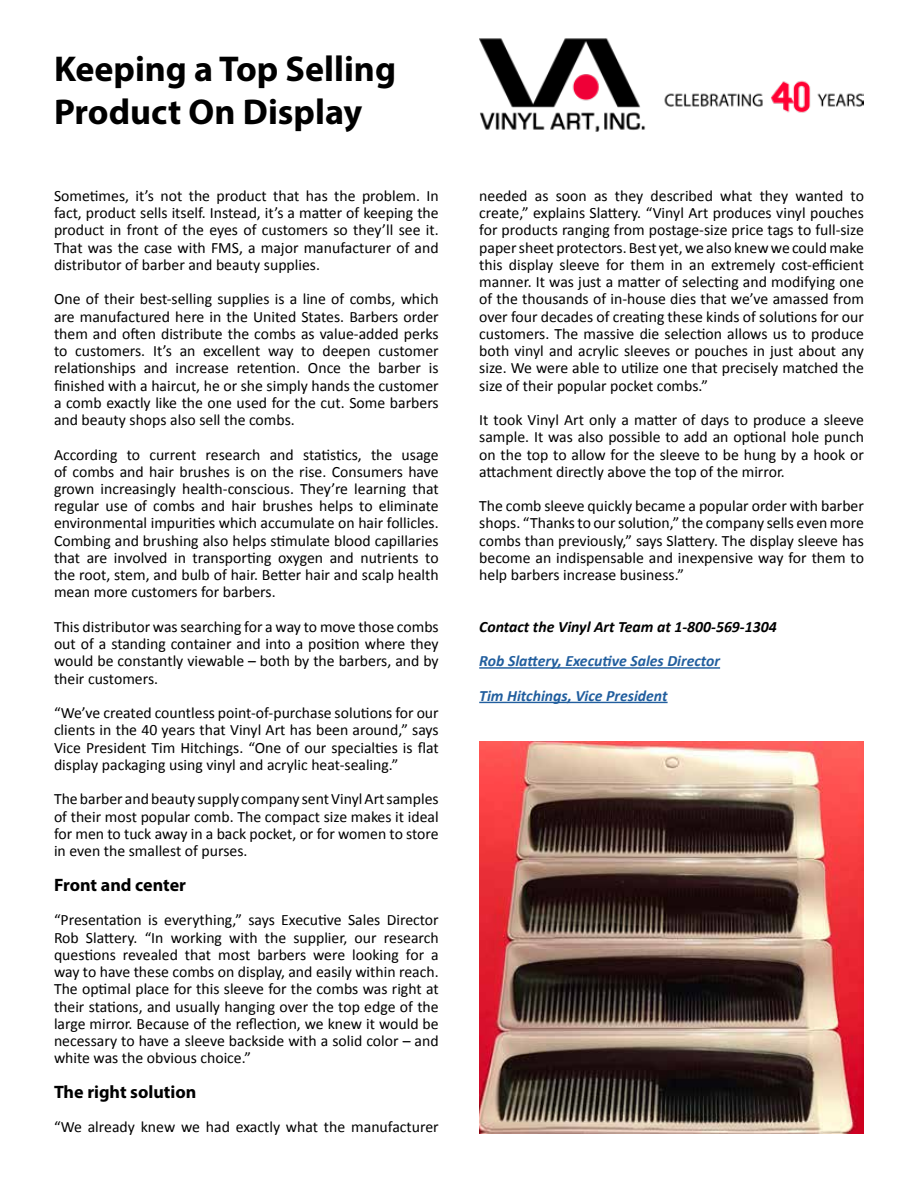
<style>
.page{position:relative;width:918px;height:1188px;background:#fff}
.page>*{position:absolute;margin:0;border:0;box-sizing:border-box;transform-origin:0 0}
.t1{font:700 36px/43.2px "Myriad Pro";color:#000}
.t2{font:700 18px "Myriad Pro";color:#000}
.t3{font:15.75px/17.2px "Calibri";color:#000;text-align:justify}
.t4{font:italic 700 15.75px/34.5px "Calibri";color:#215e9e}
.t5{font:italic 700 15.75px "Calibri";color:#000}
</style>
<div class="page">
<img style="left:479px;top:742px;width:385px;height:391px">
<hr style="left:479px;top:667px;width:241px;height:2px;background:#215e9e">
<hr style="left:479px;top:702px;width:189px;height:1px;background:#215e9e">
<img style="left:479px;top:38px;width:385px;height:94px">
<h1 class="t1" style="left:54px;top:46px;width:344px">Keeping a Top Selling<br>Product On Display</h1>
<p class="t3" style="left:54px;top:187px;width:386px">Sometimes, it’s not the product that has the problem. In fact, product sells itself. Instead, it’s a matter of keeping the product in front of the eyes of customers so they’ll see it.<br>That was the case with FMS, a major manufacturer of and distributor of barber and beauty supplies.</p>
<p class="t3" style="left:54px;top:290px;width:386px">One of their best-selling supplies is a line of combs, which are manufactured here in the United States. Barbers order them and often distribute the combs as value-added perks to customers. It’s an excellent way to deepen customer relationships and increase retention. Once the barber is finished with a haircut, he or she simply hands the customer a comb exactly like the one used for the cut. Some barbers and beauty shops also sell the combs.</p>
<p class="t3" style="left:54px;top:446px;width:386px">According to current research and statistics, the usage of combs and hair brushes is on the rise. Consumers have grown increasingly health-conscious. They’re learning that regular use of combs and hair brushes helps to eliminate environmental impurities which accumulate on hair follicles.<br>Combing and brushing also helps stimulate blood capillaries that are involved in transporting oxygen and nutrients to the root, stem, and bulb of hair. Better hair and scalp health mean more customers for barbers.</p>
<p class="t3" style="left:54px;top:618px;width:386px">This distributor was searching for a way to move those combs out of a standing container and into a position where they would be constantly viewable – both by the barbers, and by their customers.</p>
<p class="t3" style="left:54px;top:704px;width:386px">“We’ve created countless point-of-purchase solutions for our clients in the 40 years that Vinyl Art has been around,” says Vice President Tim Hitchings. “One of our specialties is flat display packaging using vinyl and acrylic heat-sealing.”</p>
<p class="t3" style="left:54px;top:791px;width:386px">The barber and beauty supply company sent Vinyl Art samples of their most popular comb. The compact size makes it ideal for men to tuck away in a back pocket, or for women to store in even the smallest of purses.</p>
<p class="t2" style="left:54px;top:873px;width:134px">Front and center</p>
<p class="t3" style="left:54px;top:912px;width:386px">“Presentation is everything,” says Executive Sales Director Rob Slattery. “In working with the supplier, our research questions revealed that most barbers were looking for a way to have these combs on display, and easily within reach.<br>The optimal place for this sleeve for the combs was right at their stations, and usually hanging over the top edge of the large mirror. Because of the reflection, we knew it would be necessary to have a sleeve backside with a solid color – and white was the obvious choice.”</p>
<p class="t2" style="left:54px;top:1080px;width:144px">The right solution</p>
<p class="t3" style="left:54px;top:1119px;width:386px">“We already knew we had exactly what the manufacturer</p>
<p class="t3" style="left:479px;top:187px;width:386px">needed as soon as they described what they wanted to create,” explains Slattery. “Vinyl Art produces vinyl pouches for products ranging from postage-size price tags to full-size paper sheet protectors. Best yet, we also knew we could make this display sleeve for them in an extremely cost-efficient manner. It was just a matter of selecting and modifying one of the thousands of in-house dies that we’ve amassed from over four decades of creating these kinds of solutions for our customers. The massive die selection allows us to produce both vinyl and acrylic sleeves or pouches in just about any size. We were able to utilize one that precisely matched the size of their popular pocket combs.”</p>
<p class="t3" style="left:479px;top:411px;width:386px">It took Vinyl Art only a matter of days to produce a sleeve sample. It was also possible to add an optional hole punch on the top to allow for the sleeve to be hung by a hook or attachment directly above the top of the mirror.</p>
<p class="t3" style="left:479px;top:497px;width:386px">The comb sleeve quickly became a popular order with barber shops. “Thanks to our solution,” the company sells even more combs than previously,” says Slattery. The display sleeve has become an indispensable and inexpensive way for them to help barbers increase business.”</p>
<p class="t5" style="left:479px;top:617px;width:299px">Contact the Vinyl Art Team at 1-800-569-1304</p>
<p class="t4" style="left:479px;top:644px;width:242px">Rob Slattery, Executive Sales Director<br>Tim Hitchings, Vice President</p>
</div>
